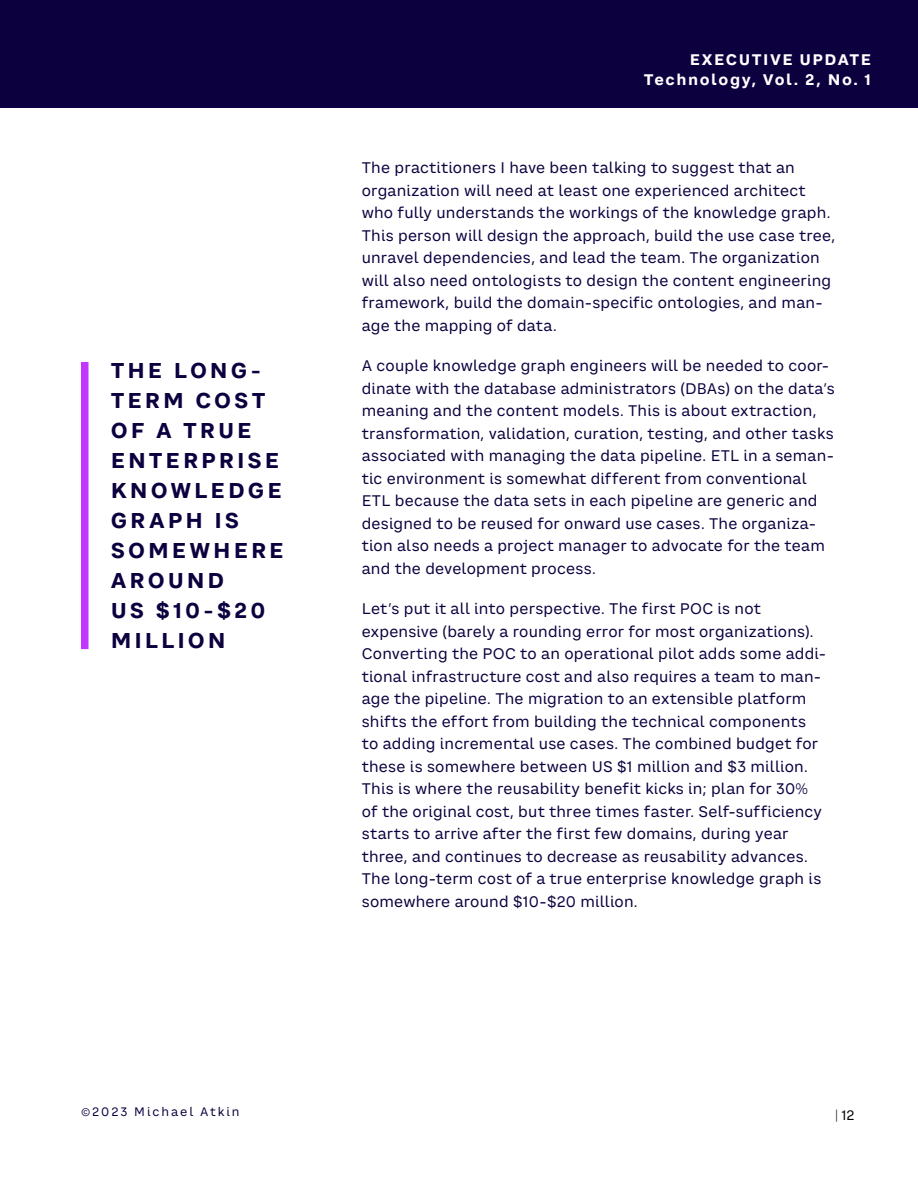
<style>
.page{position:relative;width:918px;height:1188px;background:#fff}
.page>*{position:absolute;margin:0;border:0;box-sizing:border-box;transform-origin:0 0}
.t1{font:700 21px/30px "CA Saygon Text";letter-spacing:.14em;color:#0d003f}
.t2{font:15px/22.5px "CA Saygon Text";letter-spacing:.015em;color:#0d003f}
.t3{font:700 15px/19.5px "CA Saygon Text";letter-spacing:.1em;color:#fff;text-align:right}
.t4{font:13.5px "CA Saygon Text";color:#000}
.t5{font:12px "CA Saygon Text";letter-spacing:.16em;color:#0d003f}
.s1{font-family:"Raleway";font-weight:300}
</style>
<div class="page">
<div style="left:0;top:0;width:918px;height:108px;background:#0d003f"></div>
<div style="left:81px;top:362px;width:7px;height:287px;background:#c336ff"></div>
<h1 class="t1" style="left:111px;top:355px;width:174px">THE LONG-<br>TERM COST<br>OF A TRUE<br>ENTERPRISE<br>KNOWLEDGE<br>GRAPH IS<br>SOMEWHERE<br>AROUND<br>US $10-$20<br>MILLION</h1>
<p class="t3" style="left:644px;top:50px;width:229px">EXECUTIVE UPDATE<br>Technology, Vol. 2, No. 1</p>
<p class="t2" style="left:362px;top:157px;width:475px">The practitioners I have been talking to suggest that an organization will need at least one experienced architect who fully understands the workings of the knowledge graph.<br>This person will design the approach, build the use case tree, unravel dependencies, and lead the team. The organization will also need ontologists to design the content engineering framework, build the domain-specific ontologies, and man&shy;age the mapping of data.</p>
<p class="t2" style="left:362px;top:355px;width:475px">A couple knowledge graph engineers will be needed to coor&shy;dinate with the database administrators (DBAs) on the data’s meaning and the content models. This is about extraction, transformation, validation, curation, testing, and other tasks associated with managing the data pipeline. ETL in a seman&shy;tic environment is somewhat different from conventional ETL because the data sets in each pipeline are generic and designed to be reused for onward use cases. The organiza&shy;tion also needs a project manager to advocate for the team and the development process.</p>
<p class="t2" style="left:362px;top:598px;width:466px">Let’s put it all into perspective. The first POC is not expensive (barely a rounding error for most organizations).<br>Converting the POC to an operational pilot adds some addi&shy;tional infrastructure cost and also requires a team to man&shy;age the pipeline. The migration to an extensible platform shifts the effort from building the technical components to adding incremental use cases. The combined budget for these is somewhere between US $1 million and $3 million.<br>This is where the reusability benefit kicks in; plan for 30% of the original cost, but three times faster. Self-sufficiency starts to arrive after the first few domains, during year three, and continues to decrease as reusability advances.<br>The long-term cost of a true enterprise knowledge graph is somewhere around $10-$20 million.</p>
<p class="t5" style="left:81px;top:1103px;width:160px">©2023 Michael Atkin</p>
<p class="t4" style="left:835px;top:1105px;width:21px"><span class="s1">|</span> 12</p>
</div>
